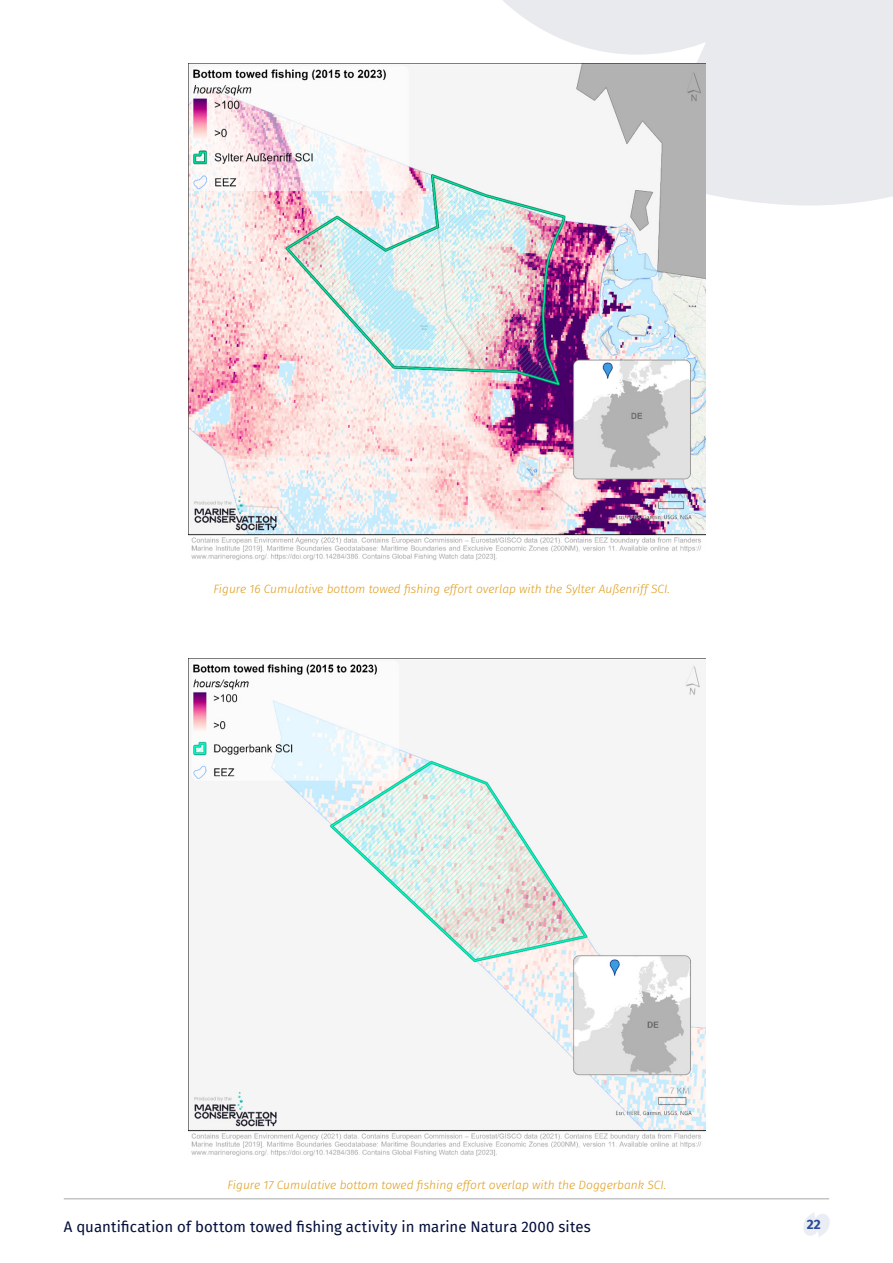
<style>
.page{position:relative;width:893px;height:1263px;background:#fff}
.page>*{position:absolute;margin:0;border:0;box-sizing:border-box;transform-origin:0 0}
.t1{font:15px "Fira Sans";letter-spacing:.01em;color:#020e3a}
.t2{font:700 13.5px "Fira Sans";color:#294a95}
.Subsection_Title__Span_Columns{font:italic 300 12px "Fira Sans";color:#df9b1b}
</style>
<div class="page">
<svg style="left:456px;top:0;width:437px;height:206px;background:#ebecef"></svg>
<svg style="left:803px;top:1213px;width:27px;height:24px"></svg>
<hr style="left:64px;top:1198px;width:765px;height:1px;background:#a8a9ad">
<img style="left:189px;top:64px;width:516px;height:497px">
<img style="left:189px;top:660px;width:516px;height:496px">
<p class="Subsection_Title__Span_Columns" style="left:214px;top:581px;width:458px">Figure 16 Cumulative bottom towed fishing effort overlap with the Sylter Außenriff SCI.</p>
<p class="Subsection_Title__Span_Columns" style="left:228px;top:1176px;width:440px">Figure 17 Cumulative bottom towed fishing effort overlap with the Doggerbank SCI.</p>
<p class="t1" style="left:64px;top:1216px;width:529px">A quantification of bottom towed fishing activity in marine Natura 2000 sites</p>
<p class="t2" style="left:807px;top:1213px;width:15px">22</p>
</div>
